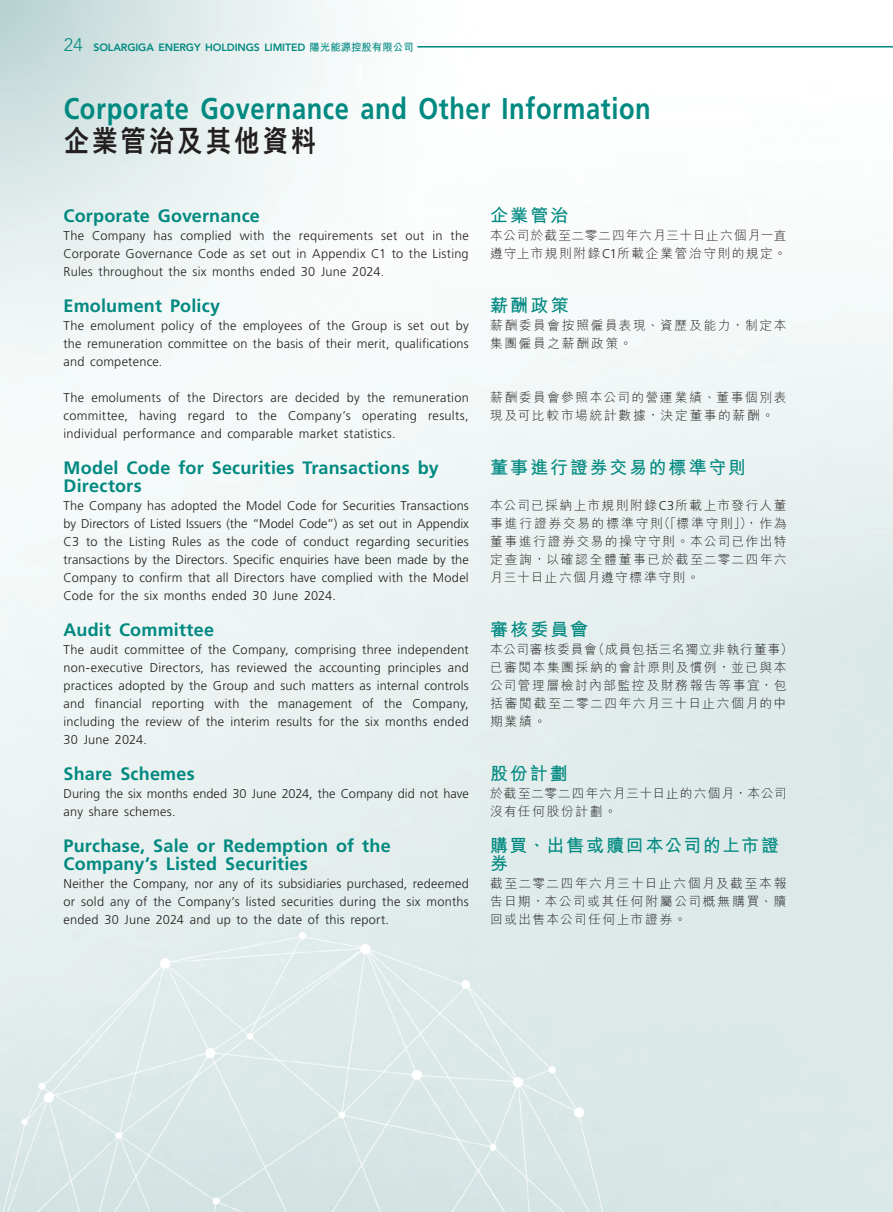
<style>
.page{position:relative;width:893px;height:1212px;background:#fff}
.page>*{position:absolute;margin:0;border:0;box-sizing:border-box;transform-origin:0 0}
.t1{font:700 30px "Frutiger LT Std";letter-spacing:.025em;color:#008980;scale:.85 1}
.t2{font:800 30px "M Hei HK";letter-spacing:.115em;color:#231f20;scale:.85 1}
._03_H1{font:700 18px/18px "Frutiger LT Std";letter-spacing:.01em;color:#008980}
._03_H1-2{font:700 18px/18px "M Hei HK";letter-spacing:.105em;color:#008980}
._11_P0{font:300 12.75px/18px "Frutiger LT Std";letter-spacing:.015em;color:#231f20;text-align:justify}
._11_P0-2{font:300 12.75px/18px "M Hei HK";letter-spacing:.115em;color:#231f20}
._11_P0-3{font:300 12.75px/18px "M Hei HK";letter-spacing:.085em;color:#231f20}
.t3{font:800 10.5px "Avenir LT Std";letter-spacing:-.01em;color:#008980}
.s1{font-weight:300;font-size:18px}
.s2{font-family:"M Hei HK";font-weight:700}
.s3{font-family:"Frutiger LT Std"}
</style>
<div class="page">
<img style="left:0;top:0;width:893px;height:1212px">
<hr style="left:417px;top:46px;width:476px;height:2px;background:#008980">
<p class="t3" style="left:64px;top:41px;width:351px"><span class="s1">24</span> SOLARGIGA ENERGY HOLDINGS LIMITED <span class="s2">陽光能源控股有限公司</span></p>
<h1 class="t1" style="left:64px;top:91px;width:692px">Corporate Governance and Other Information</h1>
<h1 class="t2" style="left:64px;top:126px;width:299px">企業管治及其他資料</h1>
<p class="_03_H1" style="left:64px;top:207px;width:198px">Corporate Governance</p>
<p class="_11_P0" style="left:64px;top:227px;width:407px">The Company has complied with the requirements set out in the Corporate Governance Code as set out in Appendix C1 to the Listing Rules throughout the six months ended 30 June 2024.</p>
<p class="_03_H1" style="left:64px;top:297px;width:158px">Emolument Policy</p>
<p class="_11_P0" style="left:64px;top:317px;width:407px">The emolument policy of the employees of the Group is set out by the remuneration committee on the basis of their merit, qualifications and competence.</p>
<p class="_11_P0" style="left:64px;top:389px;width:407px">The emoluments of the Directors are decided by the remuneration committee, having regard to the Company’s operating results, individual performance and comparable market statistics.</p>
<p class="_03_H1" style="left:64px;top:459px;width:377px">Model Code for Securities Transactions by<br>Directors</p>
<p class="_11_P0" style="left:64px;top:497px;width:407px">The Company has adopted the Model Code for Securities Transactions by Directors of Listed Issuers (the “Model Code”) as set out in Appendix C3 to the Listing Rules as the code of conduct regarding securities transactions by the Directors. Specific enquiries have been made by the Company to confirm that all Directors have complied with the Model Code for the six months ended 30 June 2024.</p>
<p class="_03_H1" style="left:64px;top:621px;width:152px">Audit Committee</p>
<p class="_11_P0" style="left:64px;top:641px;width:407px">The audit committee of the Company, comprising three independent non-executive Directors, has reviewed the accounting principles and practices adopted by the Group and such matters as internal controls and financial reporting with the management of the Company, including the review of the interim results for the six months ended 30 June 2024.</p>
<p class="_03_H1" style="left:64px;top:765px;width:133px">Share Schemes</p>
<p class="_11_P0" style="left:64px;top:785px;width:407px">During the six months ended 30 June 2024, the Company did not have any share schemes.</p>
<p class="_03_H1" style="left:64px;top:837px;width:329px">Purchase, Sale or Redemption of the<br>Company’s Listed Securities</p>
<p class="_11_P0" style="left:64px;top:875px;width:407px">Neither the Company, nor any of its subsidiaries purchased, redeemed or sold any of the Company’s listed securities during the six months ended 30 June 2024 and up to the date of this report.</p>
<p class="_03_H1-2" style="left:490px;top:205px;width:80px">企業管治</p>
<p class="_11_P0-3" style="left:490px;top:226px;width:298px">本公司於截至二零二四年六月三十日止六個月一直遵守上市規則附錄<span class="s3">C1</span>所載企業管治守則的規定。</p>
<p class="_03_H1-2" style="left:490px;top:295px;width:80px">薪酬政策</p>
<p class="_11_P0-2" style="left:490px;top:316px;width:298px">薪酬委員會按照僱員表現、資歷及能力，制定本集團僱員之薪酬政策。</p>
<p class="_11_P0-2" style="left:490px;top:388px;width:298px">薪酬委員會參照本公司的營運業績、董事個別表現及可比較市場統計數據，決定董事的薪酬。</p>
<p class="_03_H1-2" style="left:490px;top:457px;width:257px">董事進行證券交易的標準守則</p>
<p class="_11_P0-2" style="left:490px;top:496px;width:298px;text-align:justify">本公司已採納上市規則附錄<span class="s3">C3</span>所載上市發行人董事進行證券交易的標準守則（「標準守則」），作為董事進行證券交易的操守守則。本公司已作出特定查詢，以確認全體董事已於截至二零二四年六月三十日止六個月遵守標準守則。</p>
<p class="_03_H1-2" style="left:490px;top:619px;width:100px">審核委員會</p>
<p class="_11_P0-2" style="left:490px;top:640px;width:304px">本公司審核委員會（成員包括三名獨立非執行董事）已審閱本集團採納的會計原則及慣例，並已與本公司管理層檢討內部監控及財務報告等事宜，包括審閱截至二零二四年六月三十日止六個月的中期業績。</p>
<p class="_03_H1-2" style="left:490px;top:763px;width:79px">股份計劃</p>
<p class="_11_P0-3" style="left:490px;top:784px;width:298px">於截至二零二四年六月三十日止的六個月，本公司沒有任何股份計劃。</p>
<p class="_03_H1-2" style="left:490px;top:835px;width:291px">購買、出售或贖回本公司的上市證券</p>
<p class="_11_P0-2" style="left:490px;top:874px;width:298px;text-align:justify">截至二零二四年六月三十日止六個月及截至本報告日期，本公司或其任何附屬公司概無購買、贖回或出售本公司任何上市證券。</p>
</div>
